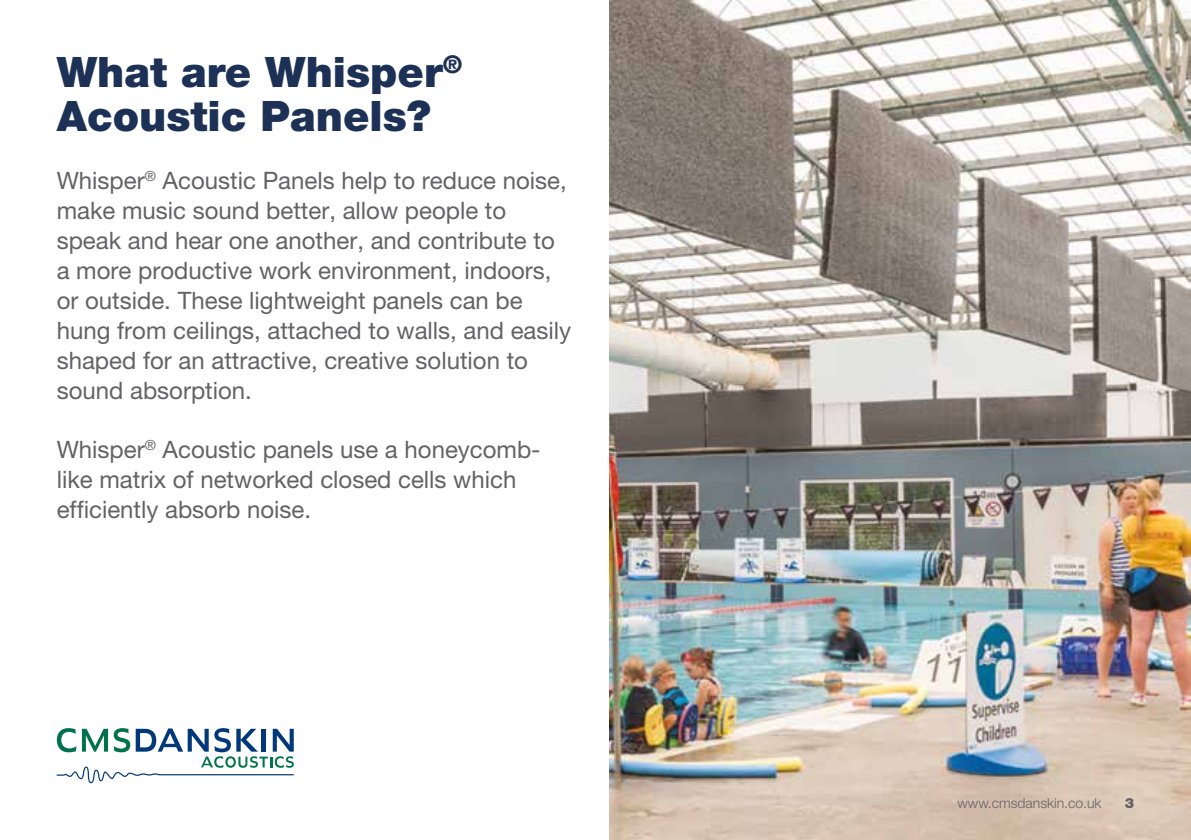
<style>
.page{position:relative;width:1191px;height:840px;background:#fff}
.page>*{position:absolute;margin:0;border:0;box-sizing:border-box;transform-origin:0 0}
.t1{font:900 42px/44px "Helvetica Neue LT Pro";color:#1c3155}
.t2{font:24px/30px "Helvetica Neue LT Pro";color:#636366}
.t3{font:300 14px "Helvetica Neue LT Pro";color:#636366}
.t4{font:900 14px "Helvetica Neue LT Pro";color:#636366}
</style>
<div class="page">
<img style="left:609px;top:0;width:582px;height:839px">
<svg style="left:57px;top:728px;width:237px;height:54px"></svg>
<h1 class="t1" style="left:57px;top:50px;width:407px">What are Whisper<sup>®<br></sup>Acoustic Panels?</h1>
<p class="t2" style="left:57px;top:165px;width:516px">Whisper<sup>®</sup> Acoustic Panels help to reduce noise, make music sound better, allow people to speak and hear one another, and contribute to a more productive work environment, indoors, or outside. These lightweight panels can be hung from ceilings, attached to walls, and easily shaped for an attractive, creative solution to sound absorption.</p>
<p class="t2" style="left:57px;top:434px;width:485px">Whisper<sup>®</sup> Acoustic panels use a honeycomb&shy;like matrix of networked closed cells which efficiently absorb noise.</p>
<p class="t3" style="left:957px;top:794px;width:145px">www.cmsdanskin.co.uk</p>
<p class="t4" style="left:1125px;top:794px;width:11px">3</p>
</div>
